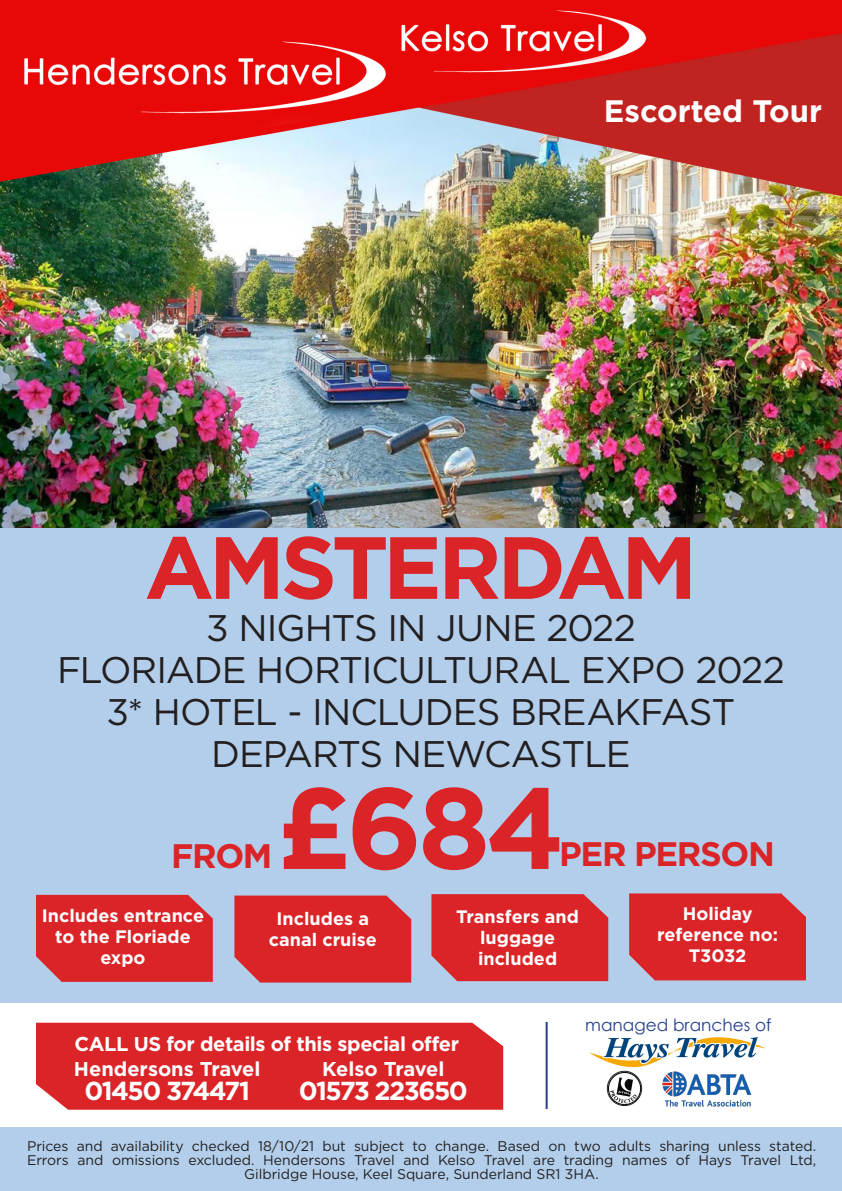
<style>
.page{position:relative;width:842px;height:1191px;background:#fff}
.page>*{position:absolute;margin:0;border:0;box-sizing:border-box;transform-origin:0 0}
.t1{font:700 115px "Gotham";color:#db2428}
.t2{font:700 88px "Gotham";letter-spacing:-.06em;color:#db2428}
.t3{font:37px/42px "Gotham HTF";letter-spacing:-.025em;color:#231f20;text-align:center}
.t4{font:700 34px "Gotham";letter-spacing:-.04em;color:#db2428}
.t5{font:700 31px "Gotham";color:#fff}
.t6{font:700 26px "Gotham";letter-spacing:-.06em;color:#fff}
.t7{font:700 20px/25.8px "Gotham";letter-spacing:-.02em;color:#fff}
.t8{font:700 18px/21.2px "Gotham";color:#fff;text-align:center}
.t9{font:16.9px "Century Gothic";color:#253f8e}
.t10{font:14px/14px "Gotham HTF";letter-spacing:-.005em;color:#231f20;text-align:center}
</style>
<div class="page">
<div style="left:0;top:1127px;width:842px;height:64px;background:#b2ceea"></div>
<hr style="left:546px;top:1022px;width:2px;height:87px;background:#253f8e">
<img style="left:662px;top:1071px;width:90px;height:36px">
<img style="left:607px;top:1071px;width:35px;height:34px;border-radius:17px">
<div style="left:607px;top:1071px;width:35px;height:34px;border:1px solid #231f20;border-radius:50%"></div>
<div style="left:0;top:508px;width:842px;height:494px;background:#b2ceea"></div>
<img style="left:589px;top:1037px;width:177px;height:30px">
<div style="left:36px;top:1022px;width:467px;height:87px;background:#db2428"></div>
<div style="left:36px;top:895px;width:177px;height:86px;background:#db2428"></div>
<div style="left:234px;top:895px;width:177px;height:87px;background:#db2428"></div>
<div style="left:431px;top:894px;width:177px;height:87px;background:#db2428"></div>
<div style="left:629px;top:893px;width:177px;height:87px;background:#db2428"></div>
<img style="left:0;top:276px;width:842px;height:251px">
<img style="left:0;top:0;width:842px;height:276px">
<h3 class="t5" style="left:655px;top:91px;width:177px">Winter S n</h3>
<h3 class="t5" style="left:604px;top:94px;width:220px">Escorted Tour</h3>
<h2 class="t2" style="left:145px;top:517px;width:554px">AMSTERDAM</h2>
<h3 class="t3" style="left:57px;top:606px;width:729px">3 NIGHTS IN JUNE 2022<br>FLORIADE HORTICULTURAL EXPO 2022<br>3* HOTEL - INCLUDES BREAKFAST<br>DEPARTS NEWCASTLE</h3>
<h1 class="t1" style="left:277px;top:761px;width:290px">£684</h1>
<p class="t8" style="left:42px;top:904px;width:164px">Includes entrance to the Floriade expo</p>
<p class="t8" style="left:269px;top:907px;width:110px">Includes a canal cruise</p>
<p class="t8" style="left:456px;top:905px;width:124px">Transfers and luggage included</p>
<p class="t8" style="left:657px;top:902px;width:122px">Holiday reference no:<br>T3032</p>
<h3 class="t4" style="left:171px;top:836px;width:103px">FROM</h3>
<h3 class="t4" style="left:559px;top:834px;width:217px">PER PERSON</h3>
<h3 class="t7" style="left:74px;top:1030px;width:387px">CALL US for details of this special offer<br>Hendersons Travel</h3>
<h3 class="t6" style="left:84px;top:1076px;width:167px">01450 374471</h3>
<h3 class="t7" style="left:322px;top:1055px;width:124px">Kelso Travel</h3>
<h3 class="t6" style="left:299px;top:1076px;width:170px">01573 223650</h3>
<p class="t9" style="left:585px;top:1013px;width:188px">managed branches of</p>
<p class="t10" style="left:27px;top:1138px;width:790px">Prices and availability checked 18/10/21 but subject to change. Based on two adults sharing unless stated.<br>Errors and omissions excluded. Hendersons Travel and Kelso Travel are trading names of Hays Travel Ltd,<br>Gilbridge House, Keel Square, Sunderland SR1 3HA.</p>
</div>
